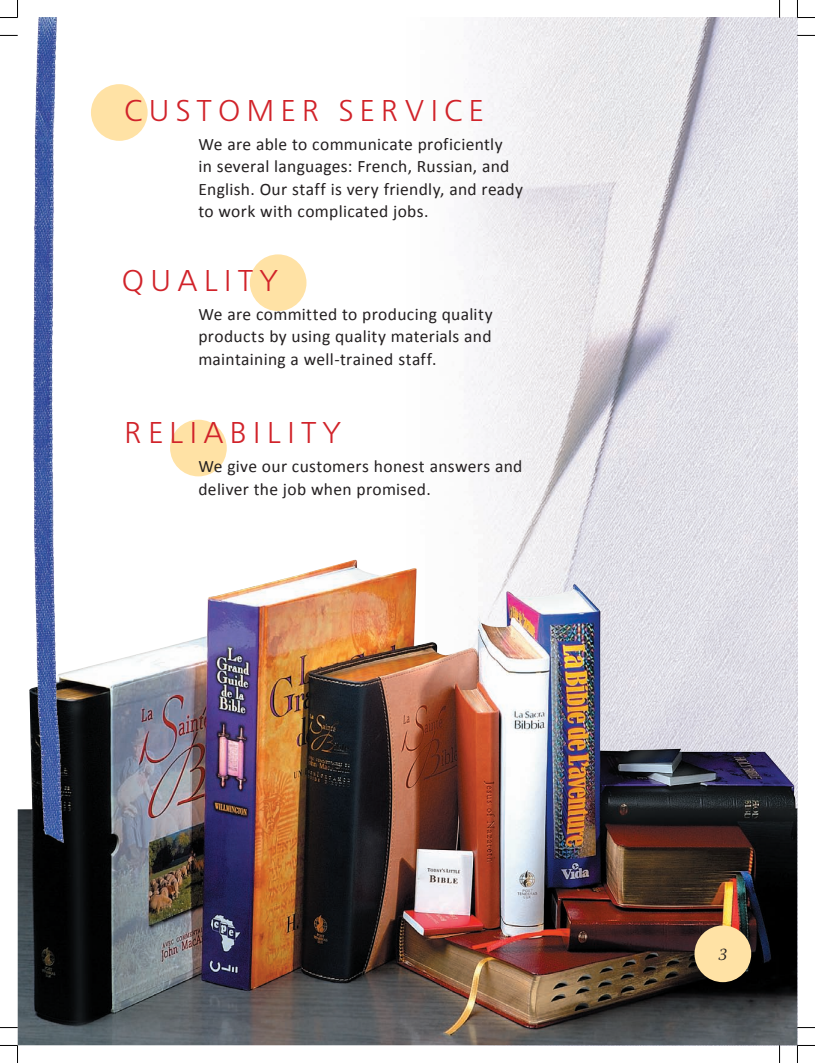
<style>
.page{position:relative;width:815px;height:1063px;background:#fff}
.page>*{position:absolute;margin:0;border:0;box-sizing:border-box;transform-origin:0 0}
.t1{font:30px "Free Set C";letter-spacing:.2em;color:#d1232a}
.t2{font:17.5px/22.5px "Calibri";letter-spacing:.015em;color:#231f20}
.t3{font:italic 300 17.5px "Warnock Pro";color:#231f20}
</style>
<div class="page">
<img style="left:456px;top:18px;width:341px;height:542px">
<div style="left:91px;top:84px;width:57px;height:57px;background:#ffe2a5;border-radius:50%"></div>
<div style="left:250px;top:254px;width:56px;height:57px;background:#ffe2a5;border-radius:50%"></div>
<div style="left:170px;top:420px;width:57px;height:56px;background:#ffe2a5;border-radius:50%"></div>
<img style="left:18px;top:560px;width:779px;height:485px">
<img style="left:18px;top:18px;width:55px;height:862px">
<div style="left:694px;top:925px;width:57px;height:57px;background:#ffe2a5;border-radius:50%"></div>
<svg style="left:0;top:0;width:18px;height:18px"></svg>
<svg style="left:797px;top:0;width:18px;height:18px"></svg>
<svg style="left:0;top:1045px;width:18px;height:18px"></svg>
<svg style="left:797px;top:1045px;width:18px;height:18px"></svg>
<svg style="left:0;top:35px;width:18px;height:1px"></svg>
<svg style="left:0;top:1027px;width:18px;height:1px"></svg>
<svg style="left:797px;top:35px;width:18px;height:1px"></svg>
<svg style="left:797px;top:1027px;width:18px;height:1px"></svg>
<svg style="left:779px;top:0;width:1px;height:18px"></svg>
<svg style="left:779px;top:1045px;width:1px;height:18px"></svg>
<h1 class="t1" style="left:124px;top:95px;width:361px">CUSTOMER SERVICE</h1>
<p class="t2" style="left:198px;top:133px;width:326px">We are able to communicate proficiently<br>in several languages: French, Russian, and English. Our staff is very friendly, and ready to work with complicated jobs.</p>
<h1 class="t1" style="left:122px;top:265px;width:158px">QUALITY</h1>
<p class="t2" style="left:198px;top:303px;width:296px;text-align:justify">We are committed to producing quality products by using quality materials and maintaining a well-trained staff.</p>
<h1 class="t1" style="left:124px;top:417px;width:219px">RELIABILITY</h1>
<p class="t2" style="left:198px;top:455px;width:326px">We give our customers honest answers and deliver the job when promised.</p>
<p class="t3" style="left:718px;top:944px;width:10px">3</p>
</div>
